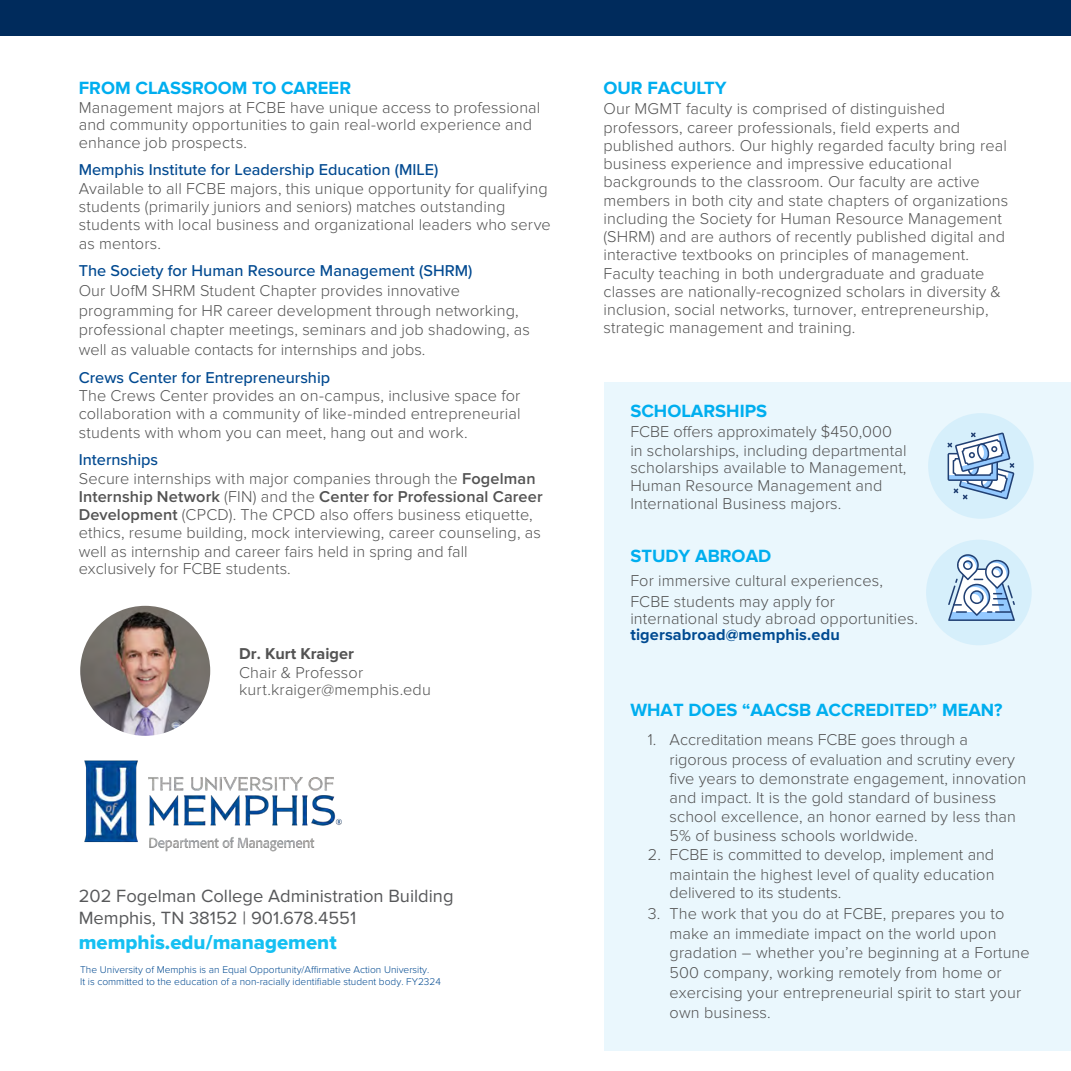
<style>
.page{position:relative;width:1071px;height:1071px;background:#fff}
.page>*{position:absolute;margin:0;border:0;box-sizing:border-box;transform-origin:0 0}
.t1{font:20.3px "Proxima Nova Extrabld";color:#15c0f2}
.t2{font:700 18.38px "Proxima Nova";color:#00aeef}
.t3{font:18.38px/22.1px "Proxima Nova";color:#57585a}
.t4{font:300 16.28px/18.2px "Proxima Nova";letter-spacing:.01em;color:#535353}
.t5{font:300 10.15px/12.2px "Proxima Nova";color:#014990}
.s1{font-weight:500;color:#014990}
.s2{font-weight:600}
.s3{font-weight:700}
.s4{font-weight:700;color:#004a91}
</style>
<div class="page">
<div style="left:0;top:0;width:1071px;height:35px;background:#002b5c"></div>
<img style="left:84px;top:760px;width:258px;height:92px">
<div style="left:604px;top:383px;width:466px;height:668px;background:#eaf7fd"></div>
<div style="left:928px;top:413px;width:106px;height:106px;background:#d6effb;border-radius:50%"></div>
<svg style="left:948px;top:433px;width:66px;height:66px"></svg>
<div style="left:926px;top:540px;width:106px;height:105px;background:#d6effb;border-radius:50%"></div>
<svg style="left:948px;top:553px;width:67px;height:68px"></svg>
<img style="left:80px;top:606px;width:130px;height:130px;border-radius:65px">
<p class="t2" style="left:79px;top:77px;width:274px">FROM CLASSROOM TO CAREER</p>
<p class="t4" style="left:79px;top:99px;width:463px;line-height:17.5px">Management majors at FCBE have unique access to professional and community opportunities to gain real-world experience and enhance job prospects.</p>
<p class="t4" style="left:79px;top:161px;width:474px"><span class="s1">Memphis Institute for Leadership Education (MILE)<br></span>Available to all FCBE majors, this unique opportunity for qualifying students (primarily juniors and seniors) matches outstanding students with local business and organizational leaders who serve as mentors.</p>
<p class="t4" style="left:79px;top:261px;width:453px;line-height:19.6px"><span class="s1">The Society for Human Resource Management (SHRM)<br></span>Our UofM SHRM Student Chapter provides innovative programming for HR career development through networking, professional chapter meetings, seminars and job shadowing, as well as valuable contacts for internships and jobs.</p>
<p class="t4" style="left:79px;top:369px;width:443px"><span class="s1">Crews Center for Entrepreneurship<br></span>The Crews Center provides an on-campus, inclusive space for collaboration with a community of like-minded entrepreneurial students with whom you can meet, hang out and work.</p>
<p class="t4" style="left:79px;top:451px;width:466px"><span class="s1">Internships<br></span>Secure internships with major companies through the <span class="s2">Fogelman Internship Network</span> (FIN) and the <span class="s2">Center for Professional Career Development</span> (CPCD). The CPCD also offers business etiquette, ethics, resume building, mock interviewing, career counseling, as well as internship and career fairs held in spring and fall</p>
<p class="t4" style="left:79px;top:559px;width:214px">exclusively for FCBE students.</p>
<p class="t4" style="left:239px;top:644px;width:126px;line-height:19.1px"><span class="s3">Dr. Kurt Kraiger<br></span>Chair &amp; Professor</p>
<p class="t4" style="left:239px;top:681px;width:193px">kurt.kraiger@memphis.edu</p>
<p class="t3" style="left:79px;top:885px;width:376px">202 Fogelman College Administration Building<br>Memphis, TN 38152 | 901.678.4551</p>
<p class="t1" style="left:79px;top:927px;width:259px">memphis.edu/management</p>
<p class="t5" style="left:80px;top:963px;width:362px">The University of Memphis is an Equal Opportunity/Affirmative Action University.<br>It is committed to the education of a non-racially identifiable student body. FY2324</p>
<p class="t2" style="left:603px;top:77px;width:125px">OUR FACULTY</p>
<p class="t4" style="left:603px;top:100px;width:406px">Our MGMT faculty is comprised of distinguished professors, career professionals, field experts and published authors. Our highly regarded faculty bring real business experience and impressive educational backgrounds to the classroom. Our faculty are active members in both city and state chapters of organizations including the Society for Human Resource Management (SHRM) and are authors of recently published digital and interactive textbooks on principles of management.<br>Faculty teaching in both undergraduate and graduate classes are nationally-recognized scholars in diversity &amp; inclusion, social networks, turnover, entrepreneurship, strategic management and training.</p>
<p class="t2" style="left:630px;top:401px;width:138px">SCHOLARSHIPS</p>
<p class="t4" style="left:630px;top:422px;width:278px;line-height:19.1px">FCBE offers approximately $450,000 in scholarships, including departmental</p>
<p class="t4" style="left:630px;top:459px;width:278px">scholarships available to Management,<br>Human Resource Management and<br>International Business majors.</p>
<p class="t2" style="left:630px;top:545px;width:143px">STUDY ABROAD</p>
<p class="t4" style="left:630px;top:570px;width:254px;line-height:20.8px">For immersive cultural experiences,<br>FCBE students may apply for</p>
<p class="t4" style="left:630px;top:610px;width:289px;line-height:16.3px">international study abroad opportunities. <span class="s4">tigersabroad@memphis.edu</span></p>
<p class="t2" style="left:630px;top:699px;width:374px">WHAT DOES “AACSB ACCREDITED” MEAN?</p>
<p class="t4" style="left:670px;top:730px;width:358px;line-height:19.2px;text-indent:-22px">1. Accreditation means FCBE goes through a rigorous process of evaluation and scrutiny every five years to demonstrate engagement, innovation and impact. It is the gold standard of business school excellence, an honor earned by less than 5% of business schools worldwide.</p>
<p class="t4" style="left:670px;top:845px;width:326px;line-height:18.9px;text-align:justify;text-indent:-22px">2. FCBE is committed to develop, implement and maintain the highest level of quality education delivered to its students.</p>
<p class="t4" style="left:670px;top:903px;width:362px;line-height:19.8px;text-indent:-22px">3. The work that you do at FCBE, prepares you to make an immediate impact on the world upon gradation – whether you’re beginning at a Fortune 500 company, working remotely from home or exercising your entrepreneurial spirit to start your own business.</p>
</div>
